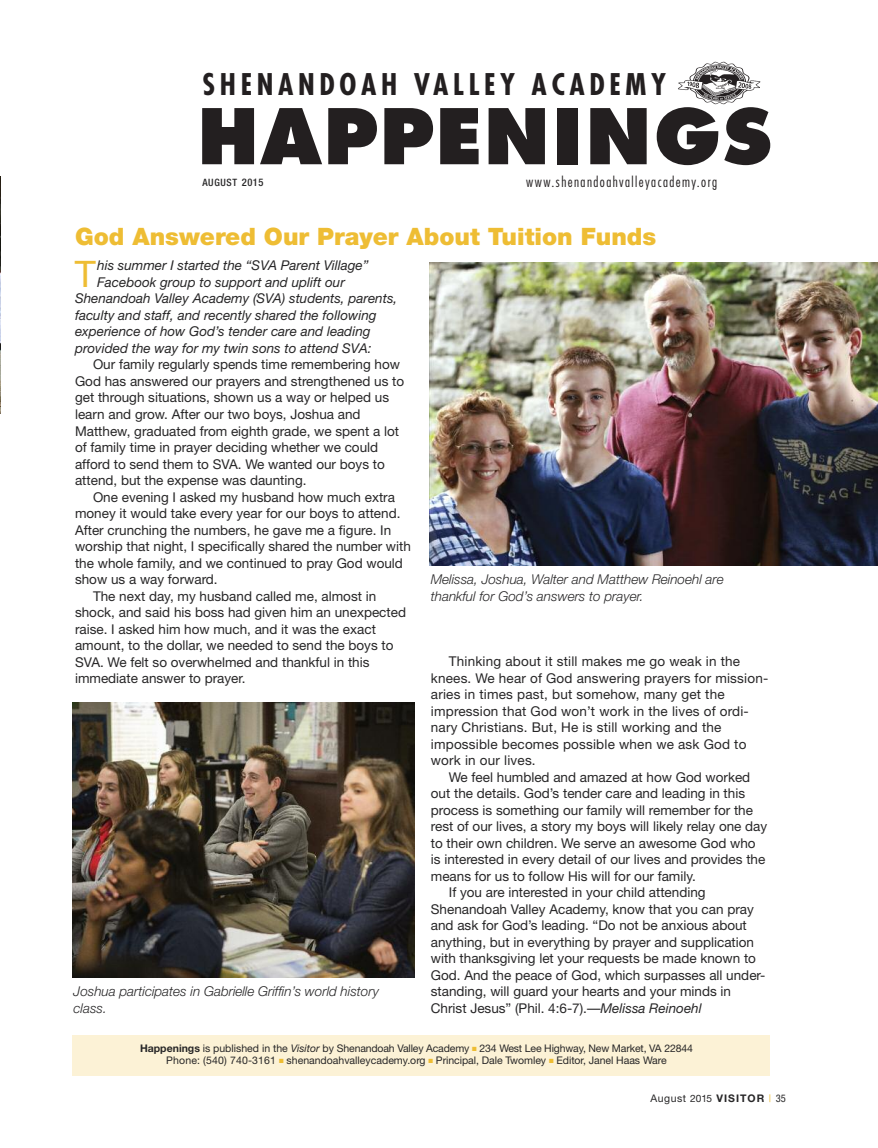
<style>
.page{position:relative;width:878px;height:1148px;background:#fff}
.page>*{position:absolute;margin:0;border:0;box-sizing:border-box;transform-origin:0 0}
.t1{font:800 74.55px "Futura";letter-spacing:.025em;color:#231f20}
.t2{font:36.6px "Helvetica Neue";color:#eebd34}
.t3{font:700 condensed 29.1px "Futura";letter-spacing:.16em;color:#231f20}
.t4{font:900 24px "Helvetica Neue";color:#eebd34}
.t5{font:300 condensed 14.25px "Futura";letter-spacing:.1em;color:#231f20}
.t6{font:13.5px/16.5px "Helvetica Neue";color:#272627}
.t7{font:italic 13.5px "Helvetica Neue";color:#272627}
.t8{font:italic 300 13.5px/16.5px "Helvetica Neue";color:#272627}
.t9{font:10.5px/12px "Helvetica Neue";letter-spacing:-.005em;color:#272627;text-align:center}
.t10{font:700 10.5px "Helvetica Neue";letter-spacing:.1em;color:#272627}
.t11{font:500 condensed 10.2px "Helvetica Neue";letter-spacing:.065em;color:#272627}
.s1{font-size:10.5px}
.s2{font-style:italic}
.s3{font-weight:700}
.s4{color:#eebd34}
.s5{font-weight:400}
.s6{font-weight:400;font-size:10.2px}
.s7{font-weight:400;font-stretch:condensed;color:#eebd34}
.s8{font-weight:400;font-stretch:condensed}
</style>
<div class="page">
<img style="left:0;top:176px;width:1px;height:238px">
<img style="left:678px;top:61px;width:82px;height:44px">
<img style="left:72px;top:702px;width:342px;height:275px">
<img style="left:429px;top:262px;width:449px;height:303px">
<div style="left:72px;top:1035px;width:698px;height:40px;background:#fcf2d6"></div>
<h3 class="t3" style="left:202px;top:71px;width:465px">SHENANDOAH VALLEY ACADEMY</h3>
<h1 class="t1" style="left:197px;top:104px;width:576px">HAPPENINGS</h1>
<p class="t11" style="left:202px;top:179px;width:63px">AUGUST <span class="s1">2015</span></p>
<p class="t5" style="left:526px;top:175px;width:192px">www.shenandoahvalleyacademy.org</p>
<h3 class="t4" style="left:75px;top:228px;width:582px">God Answered Our Prayer About Tuition Funds</h3>
<h2 class="t2" style="left:75px;top:261px;width:23px">T</h2>
<p class="t7" style="left:97px;top:261px;width:273px">his summer I started the “SVA Parent Village”</p>
<p class="t7" style="left:97px;top:277px;width:249px">Facebook group to support and uplift our</p>
<p class="t7" style="left:75px;top:294px;width:324px">Shenandoah Valley Academy (SVA) students, parents,</p>
<p class="t7" style="left:75px;top:310px;width:303px">faculty and staff, and recently shared the following</p>
<p class="t7" style="left:75px;top:327px;width:297px">experience of how God’s tender care and leading</p>
<p class="t7" style="left:75px;top:343px;width:298px">provided the way for my twin sons to attend SVA:</p>
<p class="t6" style="left:75px;top:358px;width:331px;text-indent:18px">Our family regularly spends time remembering how God has answered our prayers and strengthened us to get through situations, shown us a way or helped us learn and grow. After our two boys, Joshua and Matthew, graduated from eighth grade, we spent a lot of family time in prayer deciding whether we could afford to send them to SVA. We wanted our boys to attend, but the expense was daunting.</p>
<p class="t6" style="left:93px;top:490px;width:303px">One evening I asked my husband how much extra</p>
<p class="t6" style="left:75px;top:506px;width:327px">money it would take every year for our boys to attend.</p>
<p class="t6" style="left:75px;top:523px;width:317px">After crunching the numbers, he gave me a figure. In</p>
<p class="t6" style="left:75px;top:539px;width:337px">worship that night, I specifically shared the number with</p>
<p class="t6" style="left:75px;top:556px;width:329px">the whole family, and we continued to pray God would</p>
<p class="t6" style="left:75px;top:572px;width:144px">show us a way forward.</p>
<p class="t6" style="left:93px;top:589px;width:285px">The next day, my husband called me, almost in</p>
<p class="t6" style="left:75px;top:605px;width:332px">shock, and said his boss had given him an unexpected</p>
<p class="t6" style="left:75px;top:622px;width:302px">raise. I asked him how much, and it was the exact</p>
<p class="t6" style="left:75px;top:638px;width:320px">amount, to the dollar, we needed to send the boys to</p>
<p class="t6" style="left:75px;top:655px;width:296px">SVA. We felt so overwhelmed and thankful in this</p>
<p class="t6" style="left:75px;top:671px;width:172px">immediate answer to prayer.</p>
<p class="t8" style="left:431px;top:572px;width:294px">Melissa, Joshua, Walter and Matthew Reinoehl are thankful for God’s answers to prayer.</p>
<p class="t6" style="left:431px;top:654px;width:339px;text-indent:18px">Thinking about it still makes me go weak in the knees. We hear of God answering prayers for mission&shy;aries in times past, but somehow, many get the impression that God won’t work in the lives of ordi&shy;nary Christians. But, He is still working and the impossible becomes possible when we ask God to work in our lives.</p>
<p class="t6" style="left:449px;top:770px;width:303px">We feel humbled and amazed at how God worked</p>
<p class="t6" style="left:431px;top:786px;width:316px">out the details. God’s tender care and leading in this</p>
<p class="t6" style="left:431px;top:803px;width:324px">process is something our family will remember for the</p>
<p class="t6" style="left:431px;top:819px;width:338px">rest of our lives, a story my boys will likely relay one day</p>
<p class="t6" style="left:431px;top:836px;width:326px">to their own children. We serve an awesome God who</p>
<p class="t6" style="left:431px;top:852px;width:336px">is interested in every detail of our lives and provides the</p>
<p class="t6" style="left:431px;top:869px;width:266px">means for us to follow His will for our family.</p>
<p class="t6" style="left:449px;top:885px;width:258px">If you are interested in your child attending</p>
<p class="t6" style="left:431px;top:902px;width:324px">Shenandoah Valley Academy, know that you can pray</p>
<p class="t6" style="left:431px;top:918px;width:317px">and ask for God’s leading. “Do not be anxious about</p>
<p class="t6" style="left:431px;top:935px;width:325px">anything, but in everything by prayer and supplication</p>
<p class="t6" style="left:431px;top:951px;width:327px">with thanksgiving let your requests be made known to</p>
<p class="t6" style="left:431px;top:968px;width:336px">God. And the peace of God, which surpasses all under-</p>
<p class="t6" style="left:431px;top:984px;width:302px">standing, will guard your hearts and your minds in</p>
<p class="t6" style="left:431px;top:1001px;width:272px">Christ Jesus” (Phil. 4:6-7).—<span class="s2">Melissa Reinoehl</span></p>
<p class="t8" style="left:74px;top:984px;width:307px">Joshua participates in Gabrielle Griffin’s world history class.</p>
<p class="t9" style="left:140px;top:1043px;width:554px"><span class="s3">Happenings</span> is published in the <span class="s2">Visitor</span> by Shenandoah Valley Academy <span class="s4">■</span> 234 West Lee Highway, New Market, VA 22844<br>Phone: (540) 740-3161 <span class="s4">■</span> shenandoahvalleycademy.org <span class="s4">■</span> Principal, Dale Twomley <span class="s4">■</span> Editor, Janel Haas Ware</p>
<p class="t10" style="left:650px;top:1094px;width:137px"><span class="s5">August</span> <span class="s6">2015</span> VISITOR <span class="s7">|</span> <span class="s8">35</span></p>
</div>
